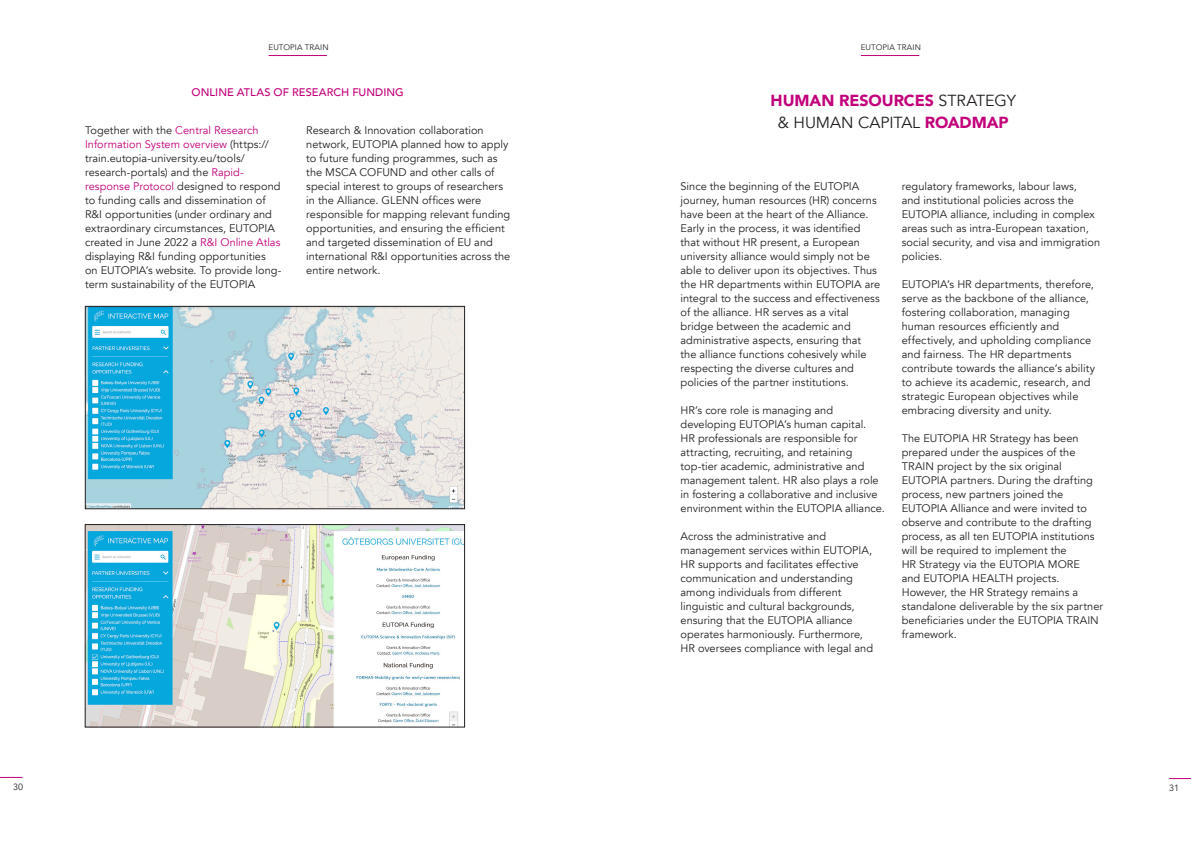
<style>
.page{position:relative;width:1191px;height:842px;background:#fff}
.page>*{position:absolute;margin:0;border:0;box-sizing:border-box;transform-origin:0 0}
.t1{font:900 16px "Avenir";letter-spacing:-.005em;color:#c2007a}
.t2{font:16px "Avenir";letter-spacing:-.005em;color:#231f20}
.t3{font:11px/14px "Avenir";color:#231f20}
.t4{font:500 11px "Avenir";color:#c2007a}
.t5{font:9px "Avenir";color:#231f20}
.t6{font:8px "Avenir";letter-spacing:.015em;color:#231f20}
.s1{color:#c2007a}
.s2{font-weight:400;color:#231f20}
.s3{font-weight:900;color:#c2007a}
</style>
<div class="page">
<svg style="left:1169px;top:778px;width:22px;height:1px"></svg>
<svg style="left:0;top:777px;width:23px;height:1px"></svg>
<hr style="left:269px;top:55px;width:58px;height:1px;background:#c2007a">
<hr style="left:861px;top:55px;width:58px;height:1px;background:#c2007a">
<img style="left:87px;top:526px;width:376px;height:199px">
<div style="left:85px;top:524px;width:380px;height:203px;border:1px solid #231f20"></div>
<img style="left:87px;top:308px;width:376px;height:199px">
<div style="left:85px;top:306px;width:380px;height:203px;border:1px solid #231f20"></div>
<p class="t6" style="left:269px;top:42px;width:62px">EUTOPIA TRAIN</p>
<p class="t6" style="left:861px;top:42px;width:62px">EUTOPIA TRAIN</p>
<p class="t4" style="left:192px;top:83px;width:214px">ONLINE ATLAS OF RESEARCH FUNDING</p>
<p class="t3" style="left:85px;top:123px;width:198px">Together with the <span class="s1">Central Research Information System overview</span> (https:// train.eutopia-university.eu/tools/ research-portals) and the <span class="s1">Rapid&shy;response Protocol</span> designed to respond to funding calls and dissemination of R&amp;I opportunities (under ordinary and extraordinary circumstances, EUTOPIA created in June 2022 a <span class="s1">R&amp;I Online Atlas </span>displaying R&amp;I funding opportunities<br>on EUTOPIA’s website. To provide long&shy;term sustainability of the EUTOPIA</p>
<p class="t3" style="left:306px;top:123px;width:206px">Research &amp; Innovation collaboration network, EUTOPIA planned how to apply to future funding programmes, such as the MSCA COFUND and other calls of special interest to groups of researchers in the Alliance. GLENN offices were responsible for mapping relevant funding opportunities, and ensuring the efficient and targeted dissemination of EU and international R&amp;I opportunities across the entire network.</p>
<p class="t1" style="left:770px;top:87px;width:247px">HUMAN RESOURCES <span class="s2">STRATEGY</span></p>
<p class="t2" style="left:778px;top:113px;width:232px">&amp; HUMAN CAPITAL <span class="s3">ROADMAP</span></p>
<p class="t3" style="left:680px;top:179px;width:201px">Since the beginning of the EUTOPIA journey, human resources (HR) concerns have been at the heart of the Alliance.<br>Early in the process, it was identified that without HR present, a European university alliance would simply not be able to deliver upon its objectives. Thus the HR departments within EUTOPIA are integral to the success and effectiveness of the alliance. HR serves as a vital bridge between the academic and administrative aspects, ensuring that<br>the alliance functions cohesively while respecting the diverse cultures and policies of the partner institutions.</p>
<p class="t3" style="left:680px;top:403px;width:206px">HR’s core role is managing and developing EUTOPIA’s human capital.<br>HR professionals are responsible for attracting, recruiting, and retaining top-tier academic, administrative and management talent. HR also plays a role in fostering a collaborative and inclusive environment within the EUTOPIA alliance.</p>
<p class="t3" style="left:680px;top:529px;width:194px">Across the administrative and management services within EUTOPIA, HR supports and facilitates effective communication and understanding among individuals from different linguistic and cultural backgrounds, ensuring that the EUTOPIA alliance operates harmoniously. Furthermore, HR oversees compliance with legal and</p>
<p class="t3" style="left:901px;top:179px;width:200px">regulatory frameworks, labour laws,<br>and institutional policies across the EUTOPIA alliance, including in complex areas such as intra-European taxation, social security, and visa and immigration policies.</p>
<p class="t3" style="left:901px;top:277px;width:195px">EUTOPIA’s HR departments, therefore, serve as the backbone of the alliance, fostering collaboration, managing human resources efficiently and effectively, and upholding compliance and fairness. The HR departments contribute towards the alliance’s ability to achieve its academic, research, and strategic European objectives while embracing diversity and unity.</p>
<p class="t3" style="left:901px;top:431px;width:203px">The EUTOPIA HR Strategy has been prepared under the auspices of the TRAIN project by the six original EUTOPIA partners. During the drafting process, new partners joined the EUTOPIA Alliance and were invited to observe and contribute to the drafting process, as all ten EUTOPIA institutions will be required to implement the<br>HR Strategy via the EUTOPIA MORE<br>and EUTOPIA HEALTH projects.<br>However, the HR Strategy remains a standalone deliverable by the six partner beneficiaries under the EUTOPIA TRAIN framework.</p>
<p class="t5" style="left:13px;top:781px;width:12px">30</p>
<p class="t5" style="left:1169px;top:783px;width:12px">31</p>
</div>
